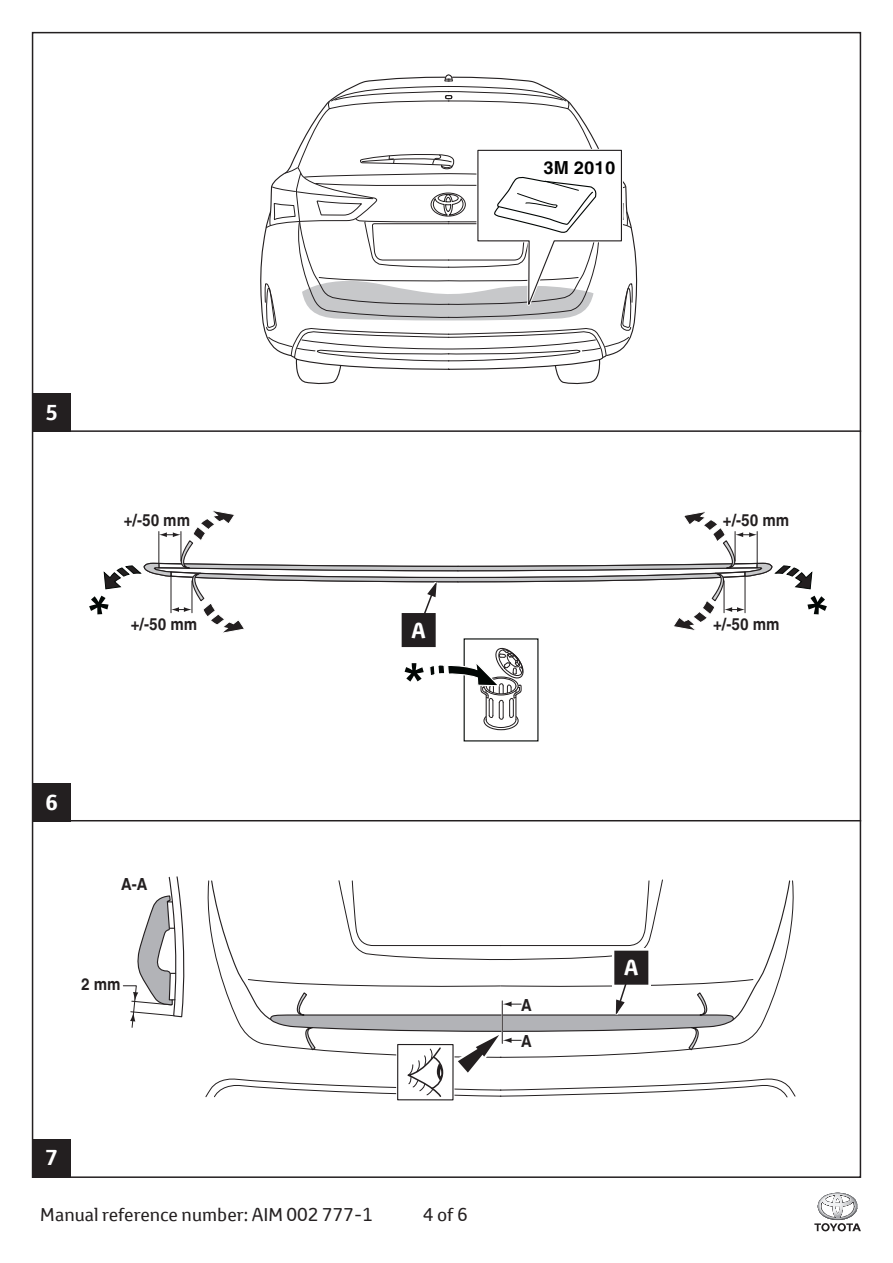
<style>
.page{position:relative;width:893px;height:1263px;background:#fff}
.page>*{position:absolute;margin:0;border:0;box-sizing:border-box;transform-origin:0 0}
.t1{font:700 21px "Toyota Text";color:#fff}
.t2{font:18px "Toyota Text";color:#231f20}
.t3{font:700 18px "Helvetica World";color:#000}
.t4{font:700 16.65px/35.4px "Helvetica World";color:#231f20;scale:.9 1}
</style>
<div class="page">
<svg style="left:123px;top:876px;width:62px;height:152px"></svg>
<div style="left:397px;top:1044px;width:57px;height:56px;border:1px solid #231f20"></div>
<svg style="left:260px;top:231px;width:5px;height:102px"></svg>
<svg style="left:265px;top:75px;width:368px;height:310px"></svg>
<svg style="left:814px;top:1193px;width:47px;height:38px"></svg>
<hr style="left:33px;top:820px;width:828px;height:1px;background:#231f20">
<hr style="left:33px;top:430px;width:828px;height:2px;background:#231f20">
<div style="left:33px;top:1139px;width:38px;height:38px;background:#231f20"></div>
<div style="left:33px;top:783px;width:38px;height:38px;background:#231f20"></div>
<svg style="left:36px;top:393px;width:35px;height:1px"></svg>
<div style="left:33px;top:394px;width:38px;height:38px;background:#231f20"></div>
<svg style="left:89px;top:510px;width:738px;height:221px"></svg>
<div style="left:402px;top:614px;width:33px;height:32px;background:#231f20"></div>
<div style="left:402px;top:613px;width:34px;height:34px;border:2px solid #231f20"></div>
<svg style="left:205px;top:879px;width:591px;height:219px"></svg>
<div style="left:615px;top:951px;width:33px;height:33px;background:#231f20"></div>
<div style="left:614px;top:951px;width:34px;height:34px;border:2px solid #231f20"></div>
<p class="t3" style="left:543px;top:158px;width:73px">3M 2010</p>
<p class="t1" style="left:45px;top:398px;width:14px">5</p>
<p class="t4" style="left:124px;top:502px;width:75px">+/-50 mm</p>
<p class="t4" style="left:131px;top:607px;width:75px">+/-50 mm</p>
<p class="t1" style="left:412px;top:616px;width:16px">A</p>
<p class="t1" style="left:45px;top:788px;width:14px">6</p>
<p class="t4" style="left:121px;top:867px;width:31px">A-A</p>
<p class="t4" style="left:81px;top:966px;width:45px">2 mm</p>
<p class="t1" style="left:45px;top:1144px;width:14px">7</p>
<p class="t2" style="left:40px;top:1203px;width:334px">Manual reference number: AIM 002 777-1</p>
<p class="t2" style="left:423px;top:1203px;width:46px">4 of 6</p>
<p class="t4" style="left:521px;top:988px;width:13px">A<br>A</p>
<p class="t4" style="left:723px;top:503px;width:75px">+/-50 mm</p>
<p class="t4" style="left:713px;top:606px;width:75px">+/-50 mm</p>
<p class="t1" style="left:624px;top:954px;width:16px">A</p>
</div>
